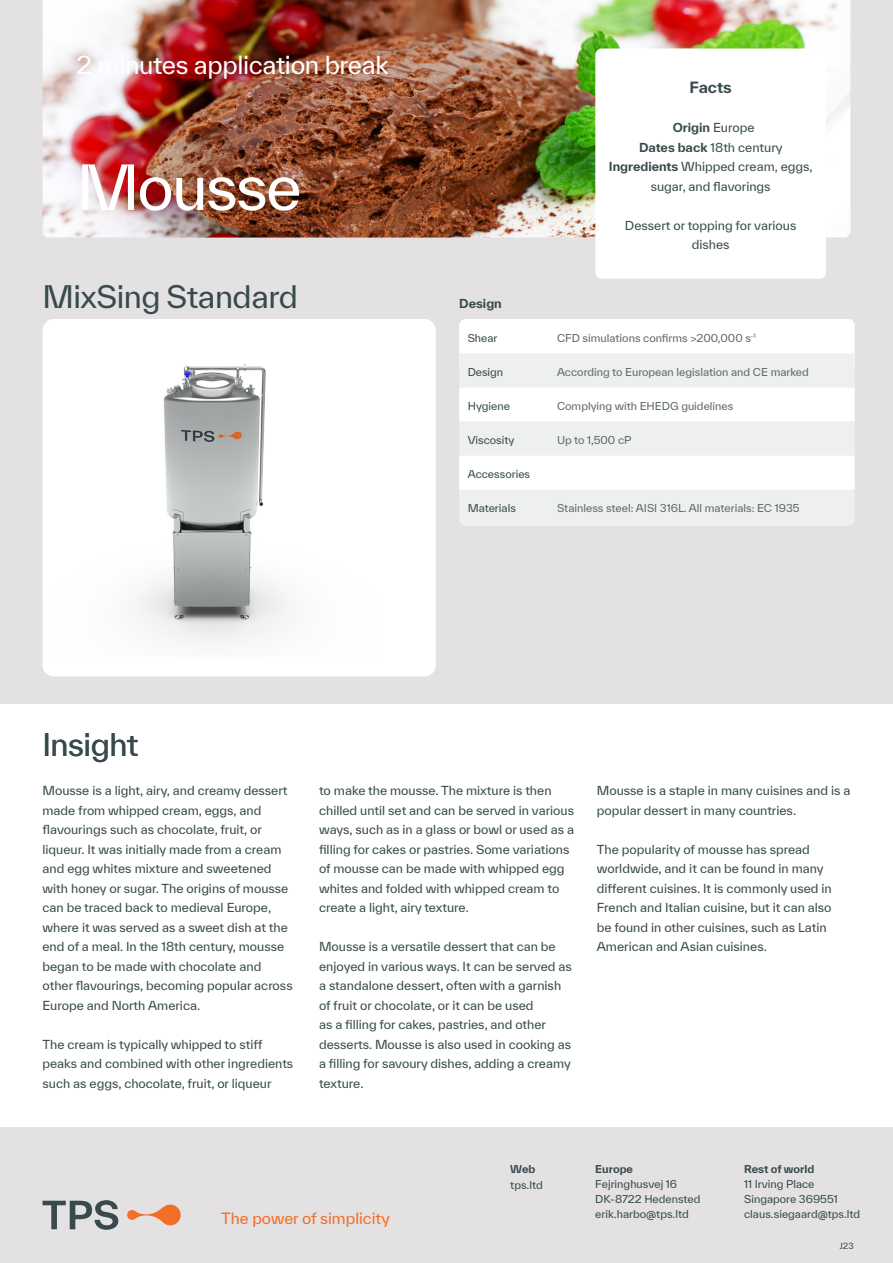
<style>
.page{position:relative;width:893px;height:1263px;background:#fff}
.page>*{position:absolute;margin:0;border:0;box-sizing:border-box;transform-origin:0 0}
.t1{font:60px "TWK Everett";letter-spacing:-.03em;color:#fff}
.t2{font:30px "TWK Everett";letter-spacing:-.015em;color:#384a4c}
.Sub_headling{font:24px "TWK Everett";letter-spacing:-.015em;color:#fff}
.t3{font:15px "TWK Everett";color:#f36e28}
.Body_copy_8pt{font:700 15px "TWK Everett";letter-spacing:-.005em;color:#384a4c}
.Body_copy_8pt-2{font:12px/19.5px "TWK Everett";color:#384a4c}
.Body_copy_8pt-3{font:700 12px "TWK Everett";color:#384a4c}
.t4{font:10.5px "TWK Everett";color:#5e686a}
.t5{font:10.5px/15px "TWK Everett";color:#384a4c}
.t6{font:700 10.5px "TWK Everett";color:#384a4c}
.t7{font:8.25px "TWK Everett";color:#384a4c}
.s1{font-weight:400}
.s2{font-weight:700}
</style>
<div class="page">
<div style="left:0;top:1127px;width:893px;height:136px;background:#e3e1e2"></div>
<svg style="left:43px;top:1200px;width:75px;height:30px"></svg>
<svg style="left:127px;top:1204px;width:54px;height:21px"></svg>
<div style="left:0;top:0;width:893px;height:704px;background:#e3e1e2"></div>
<svg style="left:43px;top:319px;width:393px;height:357px;background:#f0f0f0"></svg>
<div style="left:459px;top:319px;width:396px;height:55px;background:#fff;border-radius:6px"></div>
<div style="left:459px;top:477px;width:396px;height:49px;background:#eef0f0;border-radius:6px"></div>
<svg style="left:459px;top:353px;width:396px;height:136px"></svg>
<img style="left:43px;top:0;width:807px;height:238px">
<div style="left:595px;top:48px;width:231px;height:231px;background:#fff;border-radius:6px"></div>
<p class="Sub_headling" style="left:77px;top:48px;width:314px">2 minutes application break</p>
<p class="t1" style="left:77px;top:146px;width:227px">Mousse</p>
<h2 class="t2" style="left:43px;top:275px;width:257px">MixSing Standard</h2>
<h2 class="t2" style="left:167px;top:275px;width:116px">Process</h2>
<p class="Body_copy_8pt-3" style="left:459px;top:294px;width:44px">Design</p>
<p class="Body_copy_8pt" style="left:689px;top:77px;width:44px">Facts</p>
<p class="Body_copy_8pt-3" style="left:673px;top:119px;width:83px">Origin <span class="s1">Europe</span></p>
<p class="Body_copy_8pt-2" style="left:639px;top:137px;width:145px"><span class="s2">Dates back</span> 18th century</p>
<p class="Body_copy_8pt-2" style="left:609px;top:157px;width:205px;text-align:center"><span class="s2">Ingredients</span> Whipped cream, eggs, sugar, and flavorings</p>
<p class="Body_copy_8pt-2" style="left:625px;top:215px;width:173px;text-align:center">Dessert or topping for various dishes</p>
<p class="t5" style="left:468px;top:330px;width:31px">Shear</p>
<p class="t4" style="left:557px;top:330px;width:200px">CFD simulations confirms &gt;200,000 s<sup>-1</sup></p>
<p class="t5" style="left:468px;top:364px;width:37px">Design</p>
<p class="t4" style="left:557px;top:364px;width:253px">According to European legislation and CE marked</p>
<p class="t5" style="left:468px;top:398px;width:44px">Hygiene</p>
<p class="t4" style="left:557px;top:398px;width:178px">Complying with EHEDG guidelines</p>
<p class="t5" style="left:468px;top:432px;width:48px">Viscosity</p>
<p class="t4" style="left:557px;top:432px;width:76px">Up to 1,500 cP</p>
<p class="t5" style="left:468px;top:466px;width:64px">Accessories</p>
<p class="t5" style="left:468px;top:500px;width:50px">Materials</p>
<p class="t4" style="left:557px;top:500px;width:244px">Stainless steel: AISI 316L. All materials: EC 1935</p>
<p class="t4" style="left:587px;top:432px;width:55px">7 ,000 cP</p>
<h2 class="t2" style="left:43px;top:724px;width:98px">Insight</h2>
<p class="Body_copy_8pt-2" style="left:43px;top:781px;width:252px">Mousse is a light, airy, and creamy dessert made from whipped cream, eggs, and flavourings such as chocolate, fruit, or liqueur. It was initially made from a cream and egg whites mixture and sweetened with honey or sugar. The origins of mousse can be traced back to medieval Europe, where it was served as a sweet dish at the end of a meal. In the 18th century, mousse began to be made with chocolate and other flavourings, becoming popular across Europe and North America.</p>
<p class="Body_copy_8pt-2" style="left:43px;top:1034px;width:252px">The cream is typically whipped to stiff peaks and combined with other ingredients such as eggs, chocolate, fruit, or liqueur</p>
<p class="Body_copy_8pt-2" style="left:319px;top:781px;width:256px">to make the mousse. The mixture is then chilled until set and can be served in various ways, such as in a glass or bowl or used as a filling for cakes or pastries. Some variations of mousse can be made with whipped egg whites and folded with whipped cream to create a light, airy texture.</p>
<p class="Body_copy_8pt-2" style="left:319px;top:937px;width:254px">Mousse is a versatile dessert that can be enjoyed in various ways. It can be served as a standalone dessert, often with a garnish of fruit or chocolate, or it can be used<br>as a filling for cakes, pastries, and other desserts. Mousse is also used in cooking as a filling for savoury dishes, adding a creamy texture.</p>
<p class="Body_copy_8pt-2" style="left:597px;top:781px;width:255px">Mousse is a staple in many cuisines and is a popular dessert in many countries.</p>
<p class="Body_copy_8pt-2" style="left:597px;top:839px;width:236px">The popularity of mousse has spread worldwide, and it can be found in many different cuisines. It is commonly used in French and Italian cuisine, but it can also be found in other cuisines, such as Latin American and Asian cuisines.</p>
<p class="t3" style="left:221px;top:1208px;width:170px">The power of simplicity</p>
<p class="t6" style="left:510px;top:1161px;width:27px">Web</p>
<p class="t5" style="left:510px;top:1177px;width:34px">tps.ltd</p>
<p class="t6" style="left:595px;top:1161px;width:39px">Europe</p>
<p class="t5" style="left:595px;top:1176px;width:107px">Fejringhusvej 16<br>DK-8722 Hedensted erik.harbo@tps.ltd</p>
<p class="t6" style="left:744px;top:1161px;width:72px">Rest of world</p>
<p class="t5" style="left:744px;top:1176px;width:118px">11 Irving Place<br>Singapore 369551 claus.siegaard@tps.ltd</p>
<p class="t7" style="left:840px;top:1240px;width:15px">J23</p>
</div>
